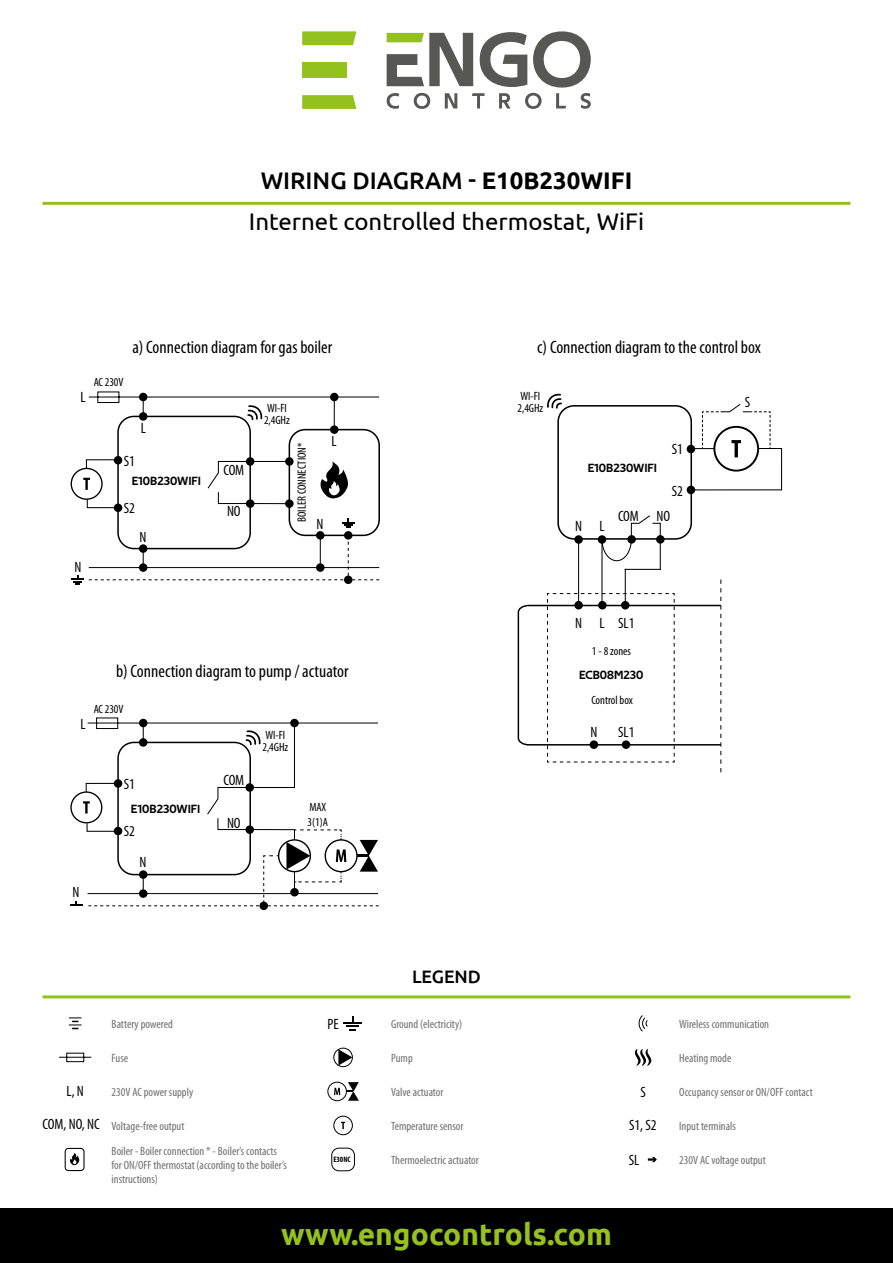
<style>
.page{position:relative;width:893px;height:1263px;background:#fff}
.page>*{position:absolute;margin:0;border:0;box-sizing:border-box;transform-origin:0 0}
.t1{font:700 30px "Ubuntu";color:#95c11f}
.t2{font:24px "Ubuntu";color:#000}
.t3{font:500 24px "Ubuntu";color:#000}
.t4{font:condensed 18px "Myriad Pro";color:#000}
.t5{font:500 18px "Ubuntu";color:#000}
.t6{font:condensed 15px "Myriad Pro";letter-spacing:-.005em;color:#000}
.t7{font:condensed 12px/14.4px "Myriad Pro";color:#706f6f}
.t8{font:condensed 12px/12px "Myriad Pro";letter-spacing:-.005em;color:#000}
.t9{font:12px "Techna Sans";color:#000}
.t10{font:700 condensed 7.95px "Myriad Pro";color:#000}
.s1{font-weight:700}
</style>
<div class="page">
<svg style="left:387px;top:31px;width:204px;height:78px"></svg>
<svg style="left:302px;top:31px;width:54px;height:14px"></svg>
<svg style="left:302px;top:95px;width:54px;height:14px"></svg>
<div style="left:302px;top:62px;width:45px;height:16px;background:#95c11f"></div>
<div style="left:0;top:1209px;width:893px;height:54px;background:#000"></div>
<hr style="left:43px;top:202px;width:807px;height:3px;background:#95c11f">
<hr style="left:43px;top:995px;width:807px;height:3px;background:#95c11f">
<svg style="left:656px;top:535px;width:9px;height:9px"></svg>
<div style="left:687px;top:486px;width:8px;height:8px;background:#000;border-radius:50%"></div>
<div style="left:687px;top:445px;width:8px;height:8px;background:#000;border-radius:50%"></div>
<svg style="left:598px;top:535px;width:8px;height:9px"></svg>
<hr style="left:601px;top:539px;width:1px;height:64px;background:#000">
<hr style="left:660px;top:539px;width:1px;height:31px;background:#000">
<hr style="left:625px;top:569px;width:36px;height:1px;background:#000">
<hr style="left:578px;top:539px;width:1px;height:64px;background:#000">
<hr style="left:625px;top:569px;width:1px;height:38px;background:#000">
<div style="left:574px;top:535px;width:9px;height:9px;background:#000;border-radius:50%"></div>
<svg style="left:601px;top:515px;width:60px;height:47px"></svg>
<div style="left:627px;top:535px;width:9px;height:9px;background:#000;border-radius:50%"></div>
<div style="left:557px;top:405px;width:135px;height:135px;border:2px solid #000;border-radius:16px"></div>
<svg style="left:689px;top:404px;width:94px;height:87px"></svg>
<div style="left:259px;top:901px;width:9px;height:9px;background:#000;border-radius:50%"></div>
<svg style="left:547px;top:393px;width:16px;height:17px"></svg>
<svg style="left:517px;top:580px;width:205px;height:192px"></svg>
<svg style="left:71px;top:391px;width:309px;height:193px"></svg>
<svg style="left:70px;top:717px;width:309px;height:189px"></svg>
<svg style="left:69px;top:1017px;width:13px;height:12px"></svg>
<svg style="left:59px;top:1052px;width:33px;height:10px"></svg>
<svg style="left:70px;top:1153px;width:10px;height:12px"></svg>
<div style="left:65px;top:1148px;width:20px;height:23px;border:1px solid #000;border-radius:3px"></div>
<div style="left:333px;top:1048px;width:20px;height:19px;border:1px solid #000;border-radius:50%"></div>
<svg style="left:338px;top:1049px;width:14px;height:16px"></svg>
<div style="left:327px;top:1082px;width:20px;height:19px;border:1px solid #000;border-radius:50%"></div>
<svg style="left:334px;top:1088px;width:6px;height:7px"></svg>
<svg style="left:346px;top:1082px;width:13px;height:19px"></svg>
<div style="left:333px;top:1116px;width:20px;height:19px;border:1px solid #000;border-radius:50%"></div>
<svg style="left:341px;top:1122px;width:4px;height:7px"></svg>
<svg style="left:638px;top:1015px;width:10px;height:17px"></svg>
<div style="left:331px;top:1148px;width:24px;height:23px;border:1px solid #000;border-radius:7px"></div>
<svg style="left:635px;top:1049px;width:16px;height:17px"></svg>
<svg style="left:648px;top:1157px;width:9px;height:5px"></svg>
<svg style="left:343px;top:1016px;width:19px;height:14px"></svg>
<h2 class="t3" style="left:261px;top:166px;width:373px">WIRING DIAGRAM - <span class="s1">E10B230WIFI</span></h2>
<h2 class="t2" style="left:249px;top:207px;width:397px">Internet controlled thermostat, WiFi</h2>
<p class="t6" style="left:81px;top:388px;width:7px">L</p>
<p class="t6" style="left:75px;top:558px;width:8px">N</p>
<p class="t8" style="left:94px;top:376px;width:31px">AC 230V</p>
<h3 class="t4" style="left:132px;top:336px;width:201px">a) Connection diagram for gas boiler</h3>
<p class="t6" style="left:141px;top:419px;width:7px">L</p>
<p class="t8" style="left:264px;top:402px;width:27px">WI-FI<br>2,4GHz</p>
<h3 class="t4" style="left:537px;top:336px;width:225px">c) Connection diagram to the control box</h3>
<p class="t8" style="left:517px;top:389px;width:27px">WI-FI<br>2,4GHz</p>
<p class="t6" style="left:745px;top:393px;width:7px">S</p>
<p class="t6" style="left:124px;top:452px;width:13px">S1</p>
<p class="t9" style="left:132px;top:474px;width:71px">E10B230WIFI</p>
<p class="t6" style="left:124px;top:499px;width:13px">S2</p>
<p class="t6" style="left:140px;top:528px;width:8px">N</p>
<p class="t6" style="left:223px;top:461px;width:22px">COM</p>
<p class="t6" style="left:227px;top:502px;width:15px">NO</p>
<p class="t8" style="left:296px;top:522px;width:81px;rotate:-90deg">BOILER CONNECTION*</p>
<p class="t6" style="left:332px;top:432px;width:7px">L</p>
<p class="t9" style="left:588px;top:460px;width:71px">E10B230WIFI</p>
<p class="t6" style="left:672px;top:440px;width:13px">S1</p>
<p class="t6" style="left:672px;top:482px;width:13px">S2</p>
<p class="t6" style="left:316px;top:515px;width:8px">N</p>
<p class="t6" style="left:575px;top:517px;width:8px">N</p>
<p class="t6" style="left:599px;top:517px;width:7px">L</p>
<p class="t6" style="left:618px;top:507px;width:22px">COM</p>
<p class="t6" style="left:656px;top:507px;width:15px">NO</p>
<h3 class="t4" style="left:116px;top:660px;width:234px">b) Connection diagram to pump / actuator</h3>
<p class="t6" style="left:81px;top:715px;width:7px">L</p>
<p class="t8" style="left:94px;top:703px;width:31px">AC 230V</p>
<p class="t6" style="left:73px;top:883px;width:8px">N</p>
<p class="t6" style="left:124px;top:774px;width:13px">S1</p>
<p class="t9" style="left:131px;top:802px;width:71px">E10B230WIFI</p>
<p class="t6" style="left:124px;top:822px;width:13px">S2</p>
<p class="t6" style="left:140px;top:853px;width:8px">N</p>
<p class="t6" style="left:223px;top:771px;width:22px">COM</p>
<p class="t6" style="left:227px;top:814px;width:15px">NO</p>
<p class="t8" style="left:262px;top:728px;width:27px">WI-FI<br>2,4GHz</p>
<p class="t8" style="left:308px;top:800px;width:22px;line-height:14.4px">MAX<br>3(1)A</p>
<p class="t6" style="left:575px;top:614px;width:8px">N</p>
<p class="t6" style="left:599px;top:614px;width:36px">L SL1</p>
<p class="t8" style="left:592px;top:645px;width:41px">1 - 8 zones</p>
<p class="t9" style="left:579px;top:668px;width:66px">ECB08M230</p>
<p class="t8" style="left:591px;top:694px;width:43px">Control box</p>
<p class="t6" style="left:590px;top:722px;width:8px">N</p>
<p class="t6" style="left:618px;top:723px;width:18px">SL1</p>
<p class="t7" style="left:112px;top:1016px;width:63px">Battery powered</p>
<p class="t6" style="left:327px;top:1015px;width:13px">PE</p>
<h3 class="t5" style="left:412px;top:965px;width:70px">LEGEND</h3>
<p class="t7" style="left:391px;top:1016px;width:73px">Ground (electricity)</p>
<p class="t7" style="left:679px;top:1016px;width:91px">Wireless communication</p>
<p class="t7" style="left:112px;top:1050px;width:18px">Fuse</p>
<p class="t7" style="left:679px;top:1050px;width:54px">Heating mode</p>
<p class="t7" style="left:391px;top:1050px;width:23px">Pump</p>
<p class="t6" style="left:67px;top:1082px;width:19px">L, N</p>
<p class="t7" style="left:112px;top:1084px;width:83px">230V AC power supply</p>
<p class="t7" style="left:391px;top:1084px;width:54px">Valve actuator</p>
<p class="t6" style="left:640px;top:1083px;width:7px">S</p>
<p class="t7" style="left:679px;top:1084px;width:135px">Occupancy sensor or ON/OFF contact</p>
<p class="t6" style="left:43px;top:1115px;width:59px">COM, NO, NC</p>
<p class="t7" style="left:112px;top:1119px;width:74px">Voltage-free output</p>
<p class="t7" style="left:391px;top:1118px;width:74px">Temperature sensor</p>
<p class="t6" style="left:629px;top:1116px;width:29px">S1, S2</p>
<p class="t7" style="left:679px;top:1118px;width:58px">Input terminals</p>
<p class="t7" style="left:112px;top:1143px;width:177px">Boiler - Boiler connection * - Boiler’s contacts for ON/OFF thermostat (according to the boiler’s instructions)</p>
<p class="t10" style="left:333px;top:1154px;width:19px">E30NC</p>
<p class="t7" style="left:391px;top:1153px;width:89px">Thermoelectric actuator</p>
<p class="t6" style="left:629px;top:1151px;width:12px">SL</p>
<p class="t7" style="left:679px;top:1152px;width:88px">230V AC voltage output</p>
<h1 class="t1" style="left:281px;top:1216px;width:332px">www.engocontrols.com</h1>
</div>
